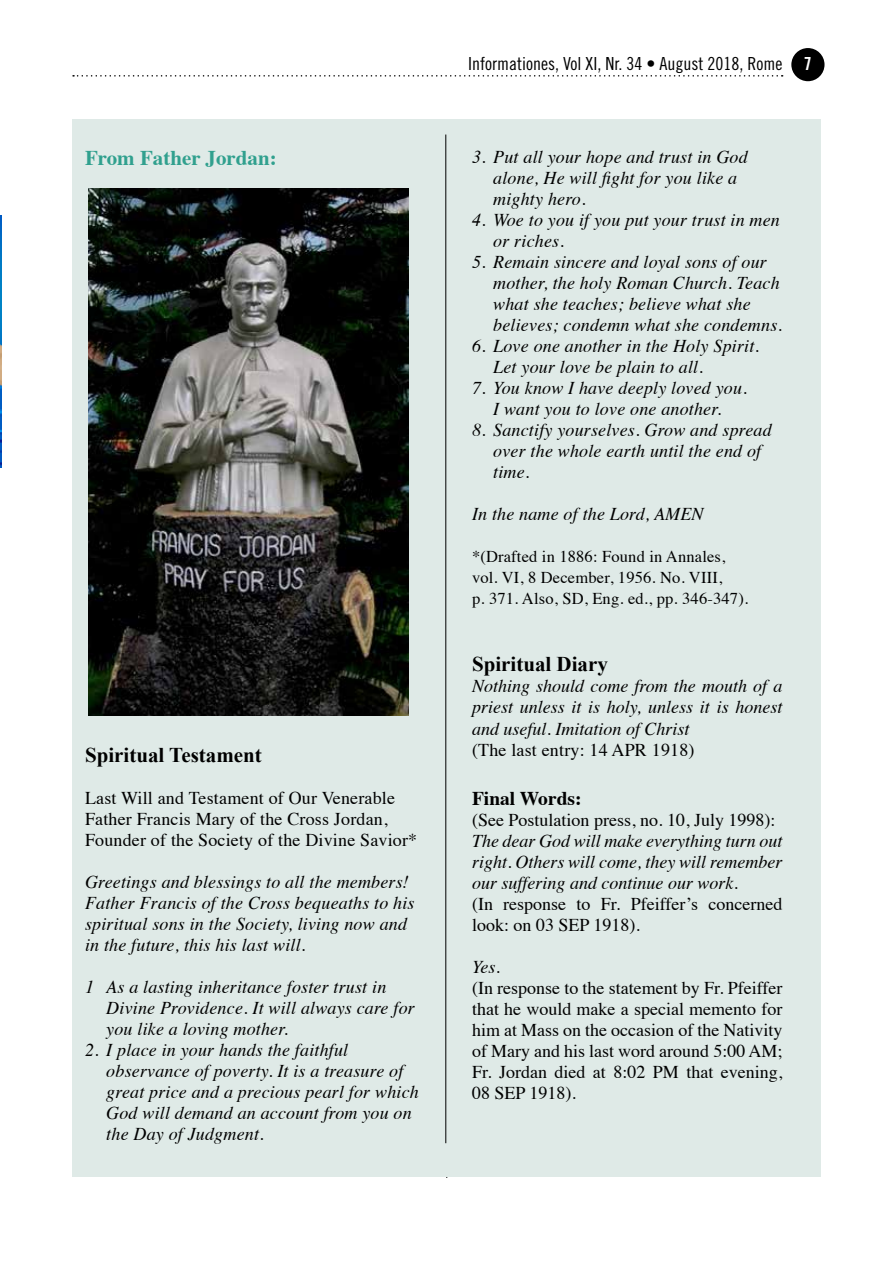
<style>
.page{position:relative;width:893px;height:1263px;background:#fff}
.page>*{position:absolute;margin:0;border:0;box-sizing:border-box;transform-origin:0 0}
.t1{font:700 21px "Times New Roman";color:#000}
.t2{font:700 21px "Times";color:#30a08e}
.t3{font:700 19.5px "Times";color:#000}
.t4{font:italic 18px/21px "Times";letter-spacing:.01em;color:#000}
.t5{font:18px/21px "Times";color:#000}
.t6{font:18px "Trade Gothic Cond Eighteen";color:#000}
.t7{font:16.5px/21px "Times";letter-spacing:.01em;color:#000}
.s1{font-family:"Trade Gothic Bold Cond Twenty";color:#fff}
</style>
<div class="page">
<svg style="left:73px;top:75px;width:710px;height:2px"></svg>
<div style="left:791px;top:48px;width:33px;height:33px;background:#000;border-radius:50%"></div>
<hr style="left:446px;top:119px;width:1px;height:1059px;background:#000">
<div style="left:72px;top:119px;width:749px;height:1057px;background:#dfeae7"></div>
<img style="left:88px;top:188px;width:320px;height:528px">
<hr style="left:445px;top:135px;width:1px;height:1008px;background:#000">
<img style="left:0;top:216px;width:1px;height:252px">
<p class="t2" style="left:85px;top:138px;width:193px">From Father Jordan:</p>
<p class="t1" style="left:85px;top:741px;width:178px">Spiritual Testament</p>
<p class="t5" style="left:85px;top:786px;width:334px">Last Will and Testament of Our Venerable<br>Father Francis Mary of the Cross Jordan,<br>Founder of the Society of the Divine Savior*</p>
<p class="t4" style="left:85px;top:871px;width:331px">Greetings and blessings to all the members!<br>Father Francis of the Cross bequeaths to his spiritual sons in the Society, living now and in the future, this his last will.</p>
<p class="t4" style="left:106px;top:976px;width:310px;text-indent:-21px">1 As a lasting inheritance foster trust in<br>Divine Providence. It will always care for you like a loving mother.</p>
<p class="t4" style="left:106px;top:1039px;width:314px;text-indent:-21px">2. I place in your hands the faithful observance of poverty. It is a treasure of great price and a precious pearl for which God will demand an account from you on the Day of Judgment.</p>
<p class="t6" style="left:468px;top:53px;width:345px">Informationes, Vol XI, Nr. 34 • August 2018, Rome <span class="s1">7</span></p>
<p class="t4" style="left:493px;top:145px;width:256px;text-indent:-21px">3. Put all your hope and trust in God alone, He will fight for you like a mighty hero.</p>
<p class="t4" style="left:493px;top:208px;width:288px;text-indent:-21px">4. Woe to you if you put your trust in men or riches.</p>
<p class="t4" style="left:493px;top:250px;width:290px;text-indent:-21px">5. Remain sincere and loyal sons of our mother, the holy Roman Church. Teach what she teaches; believe what she believes; condemn what she condemns.</p>
<p class="t4" style="left:493px;top:334px;width:267px;text-indent:-21px">6. Love one another in the Holy Spirit.<br>Let your love be plain to all.</p>
<p class="t4" style="left:472px;top:376px;width:276px;text-align:center">7. You know I have deeply loved you.<br>I want you to love one another.</p>
<p class="t4" style="left:493px;top:418px;width:280px;text-indent:-21px">8. Sanctify yourselves. Grow and spread over the whole earth until the end of time.</p>
<p class="t4" style="left:472px;top:502px;width:233px">In the name of the Lord, AMEN</p>
<p class="t7" style="left:472px;top:544px;width:278px">*(Drafted in 1886: Found in Annales, vol. VI, 8 December, 1956. No. VIII,<br>p. 371. Also, SD, Eng. ed., pp. 346-347).</p>
<p class="t1" style="left:472px;top:650px;width:137px">Spiritual Diary</p>
<p class="t4" style="left:472px;top:675px;width:312px;text-align:justify">Nothing should come from the mouth of a priest unless it is holy, unless it is honest and useful. Imitation of Christ</p>
<p class="t5" style="left:472px;top:737px;width:224px">(The last entry: 14 APR 1918)</p>
<p class="t3" style="left:472px;top:780px;width:111px">Final Words:</p>
<p class="t5" style="left:472px;top:808px;width:305px">(See Postulation press, no. 10, July 1998):</p>
<p class="t4" style="left:472px;top:829px;width:312px;text-align:justify">The dear God will make everything turn out right. Others will come, they will remember our suffering and continue our work.</p>
<p class="t5" style="left:472px;top:892px;width:312px">(In response to Fr. Pfeiffer’s concerned look: on 03 SEP 1918).</p>
<p class="t4" style="left:472px;top:955px;width:29px">Yes.</p>
<p class="t5" style="left:472px;top:976px;width:312px;text-align:justify">(In response to the statement by Fr. Pfeiffer that he would make a special memento for him at Mass on the occasion of the Nativity of Mary and his last word around 5:00 AM; Fr. Jordan died at 8:02 PM that evening, 08 SEP 1918).</p>
</div>
